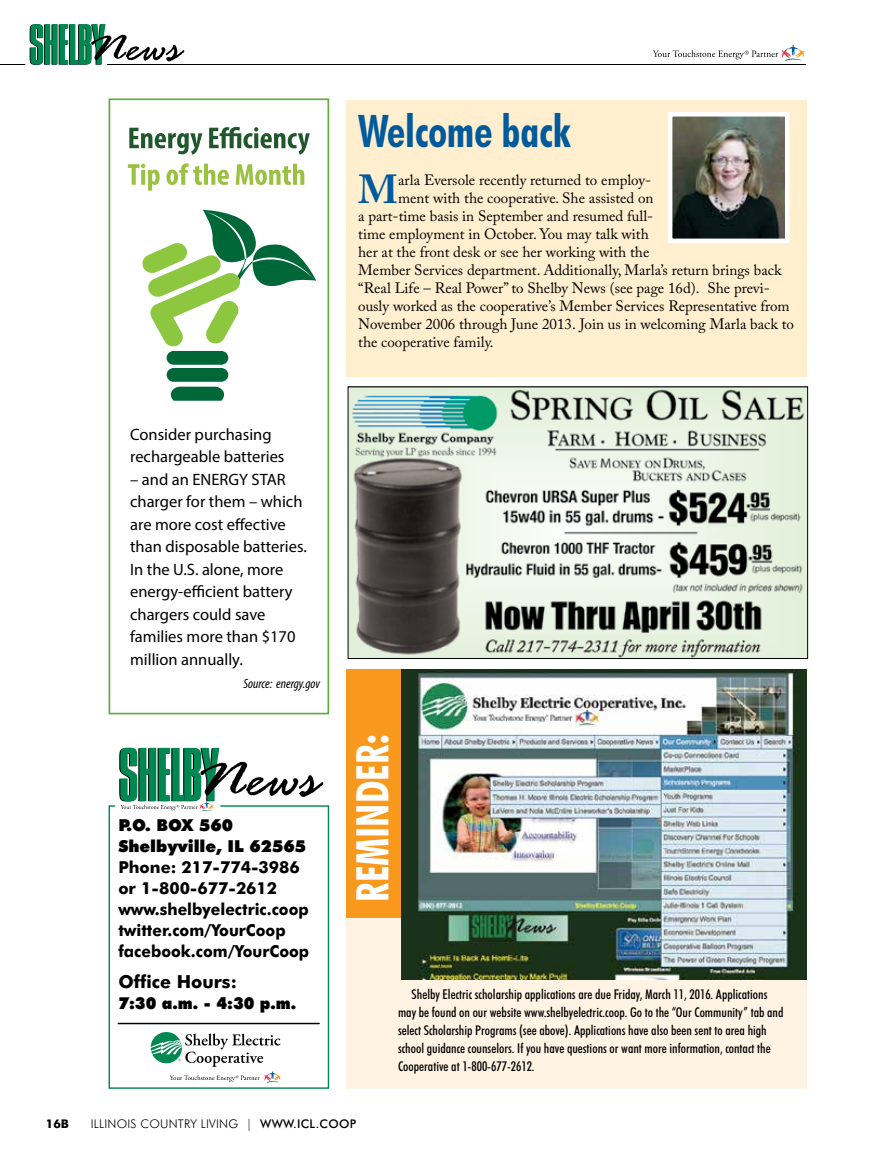
<style>
.page{position:relative;width:878px;height:1161px;background:#fff}
.page>*{position:absolute;margin:0;border:0;box-sizing:border-box;transform-origin:0 0}
.t1{font:700 condensed 45px "Futura BT";color:#005a9c;scale:.93 1}
.t2{font:700 condensed 45px "Futura BT";color:#fff;scale:.93 1}
.t3{font:700 40.35px "Adobe Caslon Pro";color:#005a9c}
.t4{font:700 18px "Futura BT";color:#000}
.t5{font:16.5px/22.5px "Myriad Pro";color:#000}
.t6{font:700 16.5px/21px "Futura BT";color:#000}
.t7{font:900 16.5px/21px "Futura BT";color:#000}
.t8{font:900 16.5px "Futura BT";color:#000;scale:.95 1}
.t9{font:15px "Adobe Caslon Pro";color:#000}
.t10{font:500 condensed 13.5px/18px "Futura BT";color:#000}
.t11{font:italic condensed 13.5px "Myriad Pro";color:#000}
.t12{font:300 12px "Futura BT";letter-spacing:.02em;color:#000}
.t13{font:700 12px "Futura BT";color:#000}
.s1{font-weight:500}
</style>
<div class="page">
<hr style="left:107px;top:64px;width:698px;height:1px;background:#000">
<svg style="left:0;top:24px;width:184px;height:41px"></svg>
<svg style="left:653px;top:45px;width:151px;height:16px"></svg>
<div style="left:346px;top:100px;width:460px;height:276px;background:#ffefcf"></div>
<svg style="left:108px;top:805px;width:222px;height:284px"></svg>
<svg style="left:119px;top:748px;width:204px;height:63px"></svg>
<svg style="left:128px;top:163px;width:176px;height:28px"></svg>
<svg style="left:129px;top:127px;width:181px;height:28px"></svg>
<svg style="left:142px;top:210px;width:174px;height:137px"></svg>
<div style="left:167px;top:351px;width:61px;height:14px;background:#006838;border-radius:7px"></div>
<div style="left:167px;top:368px;width:61px;height:14px;background:#006838;border-radius:7px"></div>
<svg style="left:171px;top:387px;width:53px;height:14px"></svg>
<div style="left:108px;top:98px;width:221px;height:616px;border:2px solid #60a842"></div>
<div style="left:346px;top:669px;width:62px;height:290px;background:#f8991d"></div>
<div style="left:346px;top:919px;width:460px;height:170px;background:#fff3e4"></div>
<img style="left:401px;top:669px;width:405px;height:310px">
<img style="left:350px;top:389px;width:455px;height:268px">
<div style="left:348px;top:387px;width:459px;height:272px;border:1px solid #000"></div>
<img style="left:673px;top:117px;width:111px;height:121px">
<div style="left:668px;top:112px;width:121px;height:131px;border:4px solid #fff"></div>
<p class="t5" style="left:130px;top:422px;width:156px">Consider purchasing rechargeable batteries</p>
<p class="t5" style="left:130px;top:467px;width:178px">– and an ENERGY STAR charger for them – which are more cost effective than disposable batteries.<br>In the U.S. alone, more energy-efficient battery chargers could save families more than $170 million annually.</p>
<p class="t11" style="left:243px;top:675px;width:78px">Source: energy.gov</p>
<p class="t7" style="left:118px;top:814px;width:189px">P.O. BOX 560<br>Shelbyville, IL 62565</p>
<p class="t6" style="left:118px;top:856px;width:192px">Phone: 217-774-3986 or 1-800-677-2612 www.shelbyelectric.coop twitter.com/YourCoop facebook.com/YourCoop</p>
<p class="t4" style="left:118px;top:971px;width:120px">Office Hours:</p>
<p class="t8" style="left:118px;top:993px;width:189px">7:30 a.m. - 4:30 p.m.</p>
<h1 class="t1" style="left:358px;top:104px;width:230px">Welcome back</h1>
<h2 class="t3" style="left:358px;top:166px;width:41px">M</h2>
<p class="t9" style="left:398px;top:172px;width:254px">arla Eversole recently returned to employ-</p>
<p class="t9" style="left:398px;top:190px;width:257px">ment with the cooperative. She assisted on</p>
<p class="t9" style="left:358px;top:208px;width:296px">a part-time basis in September and resumed full-</p>
<p class="t9" style="left:358px;top:226px;width:292px">time employment in October. You may talk with</p>
<p class="t9" style="left:358px;top:244px;width:293px">her at the front desk or see her working with the</p>
<p class="t9" style="left:358px;top:262px;width:425px">Member Services department. Additionally, Marla’s return brings back</p>
<p class="t9" style="left:358px;top:280px;width:413px">“Real Life – Real Power” to Shelby News (see page 16d). She previ-</p>
<p class="t9" style="left:358px;top:298px;width:433px">ously worked as the cooperative’s Member Services Representative from</p>
<p class="t9" style="left:358px;top:316px;width:437px">November 2006 through June 2013. Join us in welcoming Marla back to</p>
<p class="t9" style="left:358px;top:334px;width:137px">the cooperative family.</p>
<h1 class="t2" style="left:345px;top:902px;width:182px;rotate:-90deg">REMINDER:</h1>
<p class="t10" style="left:398px;top:986px;width:387px;text-indent:13px">Shelby Electric scholarship applications are due Friday, March 11, 2016. Applications may be found on our website www.shelbyelectric.coop. Go to the “Our Community” tab and select Scholarship Programs (see above). Applications have also been sent to area high school guidance counselors. If you have questions or want more information, contact the Cooperative at 1-800-677-2612.</p>
<p class="t13" style="left:46px;top:1116px;width:25px">16b</p>
<p class="t12" style="left:91px;top:1116px;width:267px">ILLINOIS COUNTRY LIVING | <span class="s1">WWW.ICL.COOP</span></p>
</div>
